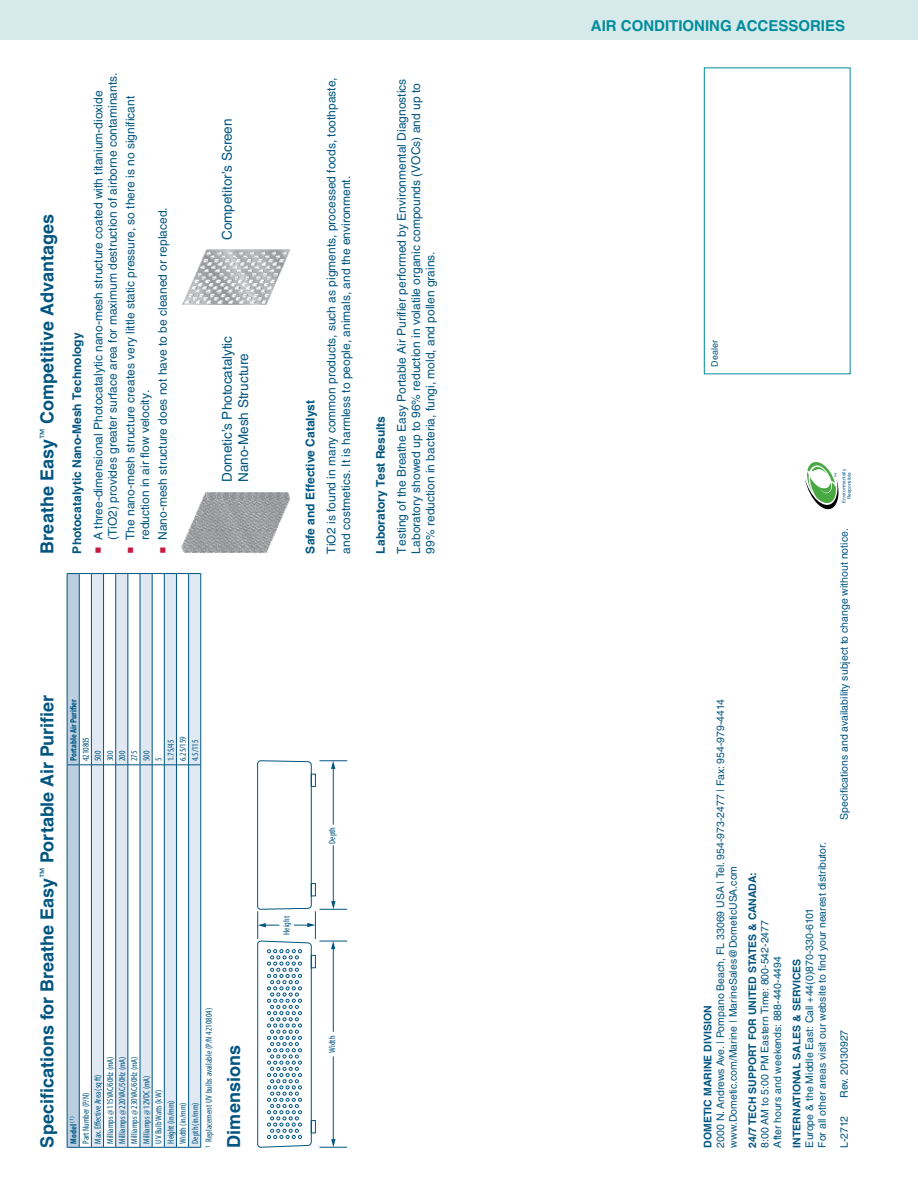
<style>
.page{position:relative;width:918px;height:1188px;background:#fff}
.page>*{position:absolute;margin:0;border:0;box-sizing:border-box;transform-origin:0 0}
.t1{font:700 18px "Helvetica LT Std";color:#005581}
.t2{font:700 15px "Helvetica LT Std";color:#008c9a}
.t3{font:13.5px/16.2px "Helvetica LT Std";color:#005581}
.t4{font:12px/14.4px "Helvetica LT Std";color:#005581}
.t5{font:700 12px "Helvetica LT Std";color:#005581}
.t6{font:10.5px/12.6px "Helvetica LT Std";color:#005581}
.t7{font:700 10.5px "Helvetica LT Std";color:#005581}
.t8{font:condensed 9px "Myriad Pro";letter-spacing:-.005em;color:#005581}
.t9{font:700 condensed 9px "Myriad Pro";letter-spacing:-.005em;color:#005581}
.t10{font:9px "Helvetica LT Std";color:#005581}
.t11{font:4.8px/5.2px "Helvetica Neue";color:#005581;text-align:center}
.s1{color:#c61a3f}
.s2{font-stretch:normal}
</style>
<div class="page">
<div style="left:0;top:0;width:918px;height:40px;background:#d6e9eb"></div>
<hr style="left:201px;top:765px;width:1px;height:383px;background:#005581">
<hr style="left:201px;top:573px;width:1px;height:192px;background:#005581">
<svg style="left:67px;top:573px;width:134px;height:575px"></svg>
<svg style="left:257px;top:761px;width:90px;height:387px"></svg>
<img style="left:182px;top:492px;width:108px;height:61px">
<img style="left:182px;top:249px;width:108px;height:56px">
<div style="left:704px;top:68px;width:146px;height:306px;border:1px solid #008c9a"></div>
<svg style="left:805px;top:462px;width:34px;height:47px"></svg>
<h1 class="t1" style="left:36px;top:554px;width:341px;rotate:-90deg">Breathe Easy<sup>™</sup> Competitive Advantages</h1>
<p class="t5" style="left:70px;top:554px;width:222px;rotate:-90deg">Photocatalytic Nano-Mesh Technology</p>
<p class="t4" style="left:91px;top:540px;width:469px;text-indent:-13px;rotate:-90deg"><span class="s1">■</span> A three-dimensional Photocatalytic nano-mesh structure coated with titanium-dioxide (TiO2) provides greater surface area for maximum destruction of airborne contaminants.</p>
<p class="t4" style="left:123px;top:540px;width:446px;text-indent:-13px;rotate:-90deg"><span class="s1">■</span> The nano-mesh structure creates very little static pressure, so there is no significant reduction in air flow velocity.</p>
<p class="t4" style="left:155px;top:553px;width:348px;rotate:-90deg"><span class="s1">■</span> Nano-mesh structure does not have to be cleaned or replaced.</p>
<p class="t3" style="left:219px;top:240px;width:123px;rotate:-90deg">Competitor’s Screen</p>
<p class="t3" style="left:219px;top:482px;width:148px;rotate:-90deg">Dometic’s Photocatalytic<br>Nano-Mesh Structure</p>
<p class="t5" style="left:303px;top:554px;width:155px;rotate:-90deg">Safe and Effective Catalyst</p>
<p class="t4" style="left:324px;top:554px;width:478px;rotate:-90deg">TiO2 is found in many common products, such as pigments, processed foods, toothpaste, and costmetics. It is harmless to people, animals, and the environment.</p>
<p class="t5" style="left:373px;top:554px;width:139px;rotate:-90deg">Laboratory Test Results</p>
<p class="t4" style="left:394px;top:554px;width:476px;rotate:-90deg">Testing of the Breathe Easy Portable Air Purifier performed by Environmental Diagnostics<br>Laboratory showed up to 96% reduction in volatile organic compounds (VOCs) and up to<br>99% reduction in bacteria, fungi, mold, and pollen grains.</p>
<h1 class="t1" style="left:36px;top:1148px;width:454px;rotate:-90deg">Specifications for Breathe Easy<sup>™</sup> Portable Air Purifier</h1>
<p class="t9" style="left:68px;top:761px;width:63px;rotate:-90deg">Portable Air Purifier</p>
<p class="t8" style="left:177px;top:761px;width:26px;rotate:-90deg">6.25/159</p>
<p class="t8" style="left:80px;top:761px;width:25px;rotate:-90deg">4210805</p>
<p class="t8" style="left:165px;top:761px;width:23px;rotate:-90deg">1.75/45</p>
<p class="t8" style="left:190px;top:761px;width:23px;rotate:-90deg">4.5/115</p>
<p class="t8" style="left:92px;top:761px;width:12px;rotate:-90deg">500</p>
<p class="t8" style="left:105px;top:761px;width:12px;rotate:-90deg">300</p>
<p class="t8" style="left:117px;top:761px;width:12px;rotate:-90deg">200</p>
<p class="t8" style="left:141px;top:761px;width:12px;rotate:-90deg">500</p>
<p class="t8" style="left:129px;top:761px;width:12px;rotate:-90deg">275</p>
<p class="t8" style="left:153px;top:761px;width:5px;rotate:-90deg">5</p>
<p class="t8" style="left:203px;top:1148px;width:141px;rotate:-90deg"><span class="s2">1</span> Replacement UV bulbs available (P/N 4210804)</p>
<p class="t8" style="left:105px;top:1144px;width:88px;rotate:-90deg">Milliamps @ 115VAC/60Hz (mA)</p>
<p class="t8" style="left:117px;top:1144px;width:88px;rotate:-90deg">Milliamps @ 220VAC/50Hz (mA)</p>
<p class="t8" style="left:129px;top:1144px;width:88px;rotate:-90deg">Milliamps @ 230VAC/60Hz (mA)</p>
<p class="t8" style="left:92px;top:1144px;width:71px;rotate:-90deg">Max. Effective Area (sq ft)</p>
<p class="t8" style="left:141px;top:1144px;width:69px;rotate:-90deg">Milliamps @ 12VDC (mA)</p>
<p class="t8" style="left:153px;top:1144px;width:55px;rotate:-90deg">UV Bulb Watts (kW)</p>
<p class="t8" style="left:80px;top:1144px;width:52px;rotate:-90deg">Part Number (P/N)</p>
<p class="t8" style="left:165px;top:1144px;width:44px;rotate:-90deg">Height (in/mm)</p>
<p class="t8" style="left:190px;top:1144px;width:43px;rotate:-90deg">Depth (in/mm)</p>
<p class="t8" style="left:177px;top:1144px;width:43px;rotate:-90deg">Width (in/mm)</p>
<p class="t9" style="left:68px;top:1144px;width:28px;rotate:-90deg">Model <sup>(1)</sup></p>
<h1 class="t1" style="left:223px;top:1148px;width:104px;rotate:-90deg">Dimensions</h1>
<p class="t8" style="left:281px;top:935px;width:20px;rotate:-90deg">Height</p>
<p class="t8" style="left:327px;top:844px;width:18px;rotate:-90deg">Depth</p>
<p class="t8" style="left:327px;top:1053px;width:18px;rotate:-90deg">Width</p>
<p class="t2" style="left:591px;top:17px;width:256px">AIR CONDITIONING ACCESSORIES</p>
<p class="t10" style="left:710px;top:367px;width:28px;rotate:-90deg">Dealer</p>
<p class="t6" style="left:714px;top:1148px;width:450px;rotate:-90deg">2000 N. Andrews Ave. | Pompano Beach, FL 33069 USA | Tel. 954-973-2477 | Fax: 954-979-4414 www.Dometic.com/Marine | MarineSales@DometicUSA.com</p>
<p class="t7" style="left:701px;top:1148px;width:142px;rotate:-90deg">Dometic Marine Division</p>
<p class="t7" style="left:746px;top:1148px;width:277px;rotate:-90deg">24/7 Tech Support for United States &amp; Canada:</p>
<p class="t6" style="left:759px;top:1147px;width:229px;rotate:-90deg">8:00 AM to 5:00 PM Eastern Time: 800-542-2477<br>After hours and weekends: 888-440-4494</p>
<p class="t6" style="left:803px;top:1147px;width:307px;rotate:-90deg">Europe &amp; the Middle East: Call +44(0)870-330-6101<br>For all other areas visit our website to find your nearest distributor.</p>
<p class="t7" style="left:790px;top:1147px;width:189px;rotate:-90deg">International Sales &amp; Services</p>
<p class="t11" style="left:841px;top:503px;width:35px;rotate:-90deg">Environmentally<br>Responsible</p>
<p class="t6" style="left:838px;top:820px;width:293px;rotate:-90deg">Specifications and availability subject to change without notice.</p>
<p class="t6" style="left:838px;top:1098px;width:70px;rotate:-90deg">Rev. 20130927</p>
<p class="t6" style="left:838px;top:1148px;width:33px;rotate:-90deg">L-2712</p>
</div>
